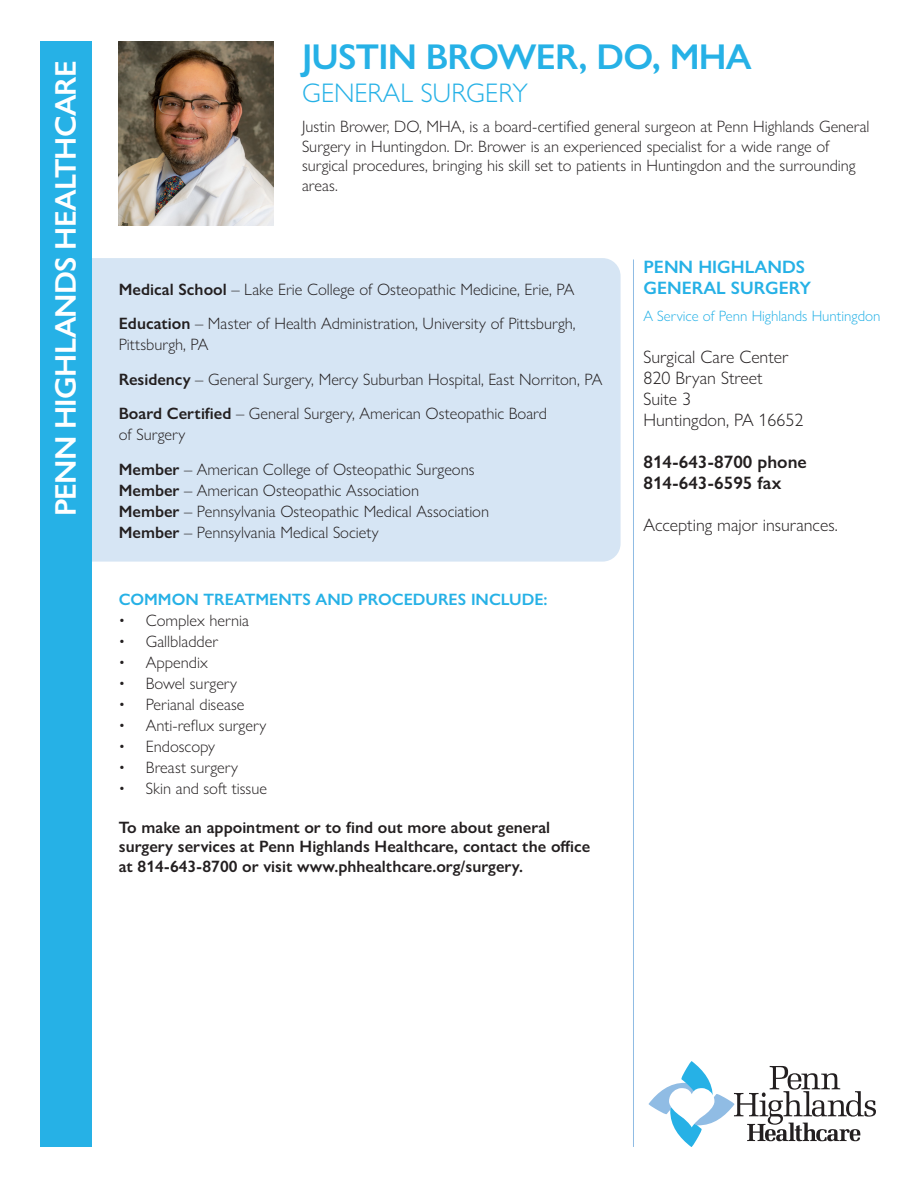
<style>
.page{position:relative;width:918px;height:1188px;background:#fff}
.page>*{position:absolute;margin:0;border:0;box-sizing:border-box;transform-origin:0 0}
.t1{font:600 36px "Gill Sans Nova";letter-spacing:-.02em;color:#26b1e6}
.t2{font:600 30px "Gill Sans Nova";letter-spacing:-.025em;color:#fff}
.t3{font:300 27px "Gill Sans Nova";color:#26b1e6}
.t4{font:300 18px "Gill Sans Nova";color:#231f20}
.t5{font:600 18px "Gill Sans Nova";color:#231f20}
.t6{font:600 18px "Gill Sans Nova";color:#26b1e6}
.t7{font:300 16.5px/21px "Gill Sans Nova";color:#231f20}
.t8{font:600 16.5px/19.5px "Gill Sans Nova";color:#231f20}
.t9{font:600 16.5px "Gill Sans Nova";color:#26b1e6}
.t10{font:300 15px "Gill Sans Nova";color:#26b1e6}
.s1{font-weight:600}
</style>
<div class="page">
<img style="left:119px;top:41px;width:154px;height:185px">
<div style="left:59px;top:258px;width:562px;height:304px;background:#d6e5f4;border-radius:18px"></div>
<div style="left:41px;top:41px;width:51px;height:1106px;background:#26b1e6"></div>
<hr style="left:633px;top:260px;width:1px;height:887px;background:#90bce4">
<svg style="left:648px;top:1061px;width:228px;height:86px"></svg>
<p class="t2" style="left:47px;top:516px;width:457px;rotate:-90deg">PENN HIGHLANDS HEALTHCARE</p>
<p class="t1" style="left:302px;top:35px;width:451px">JUSTIN BROWER, DO, MHA</p>
<p class="t3" style="left:302px;top:77px;width:227px">GENERAL SURGERY</p>
<p class="t7" style="left:302px;top:117px;width:569px;line-height:19.5px">Justin Brower, DO, MHA, is a board-certified general surgeon at Penn Highlands General Surgery in Huntingdon. Dr. Brower is an experienced specialist for a wide range of surgical procedures, bringing his skill set to patients in Huntingdon and the surrounding areas.</p>
<p class="t7" style="left:119px;top:279px;width:457px"><span class="s1">Medical School</span> – Lake Erie College of Osteopathic Medicine, Erie, PA</p>
<p class="t7" style="left:119px;top:313px;width:458px"><span class="s1">Education</span> – Master of Health Administration, University of Pittsburgh,<br>Pittsburgh, PA</p>
<p class="t7" style="left:119px;top:369px;width:485px"><span class="s1">Residency</span> – General Surgery, Mercy Suburban Hospital, East Norriton, PA</p>
<p class="t7" style="left:119px;top:403px;width:430px"><span class="s1">Board Certified</span> – General Surgery, American Osteopathic Board of Surgery</p>
<p class="t7" style="left:119px;top:459px;width:372px"><span class="s1">Member</span> – American College of Osteopathic Surgeons <span class="s1">Member</span> – American Osteopathic Association<br><span class="s1">Member</span> – Pennsylvania Osteopathic Medical Association <span class="s1">Member</span> – Pennsylvania Medical Society</p>
<p class="t9" style="left:119px;top:589px;width:430px">COMMON TREATMENTS AND PROCEDURES INCLUDE:</p>
<p class="t7" style="left:119px;top:610px;width:132px">• Complex hernia</p>
<p class="t7" style="left:119px;top:631px;width:101px">• Gallbladder</p>
<p class="t7" style="left:119px;top:652px;width:91px">• Appendix</p>
<p class="t7" style="left:119px;top:673px;width:120px">• Bowel surgery</p>
<p class="t7" style="left:119px;top:694px;width:127px">• Perianal disease</p>
<p class="t7" style="left:119px;top:715px;width:149px">• Anti-reflux surgery</p>
<p class="t7" style="left:119px;top:736px;width:98px">• Endoscopy</p>
<p class="t7" style="left:119px;top:757px;width:121px">• Breast surgery</p>
<p class="t7" style="left:119px;top:778px;width:150px">• Skin and soft tissue</p>
<p class="t8" style="left:119px;top:817px;width:473px">To make an appointment or to find out more about general surgery services at Penn Highlands Healthcare, contact the office at 814-643-8700 or visit www.phhealthcare.org/surgery.</p>
<p class="t6" style="left:644px;top:255px;width:163px">PENN HIGHLANDS</p>
<p class="t6" style="left:644px;top:276px;width:169px">GENERAL SURGERY</p>
<p class="t10" style="left:644px;top:307px;width:238px">A Service of Penn Highlands Huntingdon</p>
<p class="t4" style="left:644px;top:346px;width:147px">Surgical Care Center</p>
<p class="t4" style="left:644px;top:367px;width:121px">820 Bryan Street</p>
<p class="t4" style="left:644px;top:388px;width:49px">Suite 3</p>
<p class="t4" style="left:644px;top:409px;width:162px">Huntingdon, PA 16652</p>
<p class="t5" style="left:644px;top:451px;width:165px">814-643-8700 phone</p>
<p class="t5" style="left:644px;top:472px;width:139px">814-643-6595 fax</p>
<p class="t4" style="left:644px;top:514px;width:196px">Accepting major insurances.</p>
</div>
